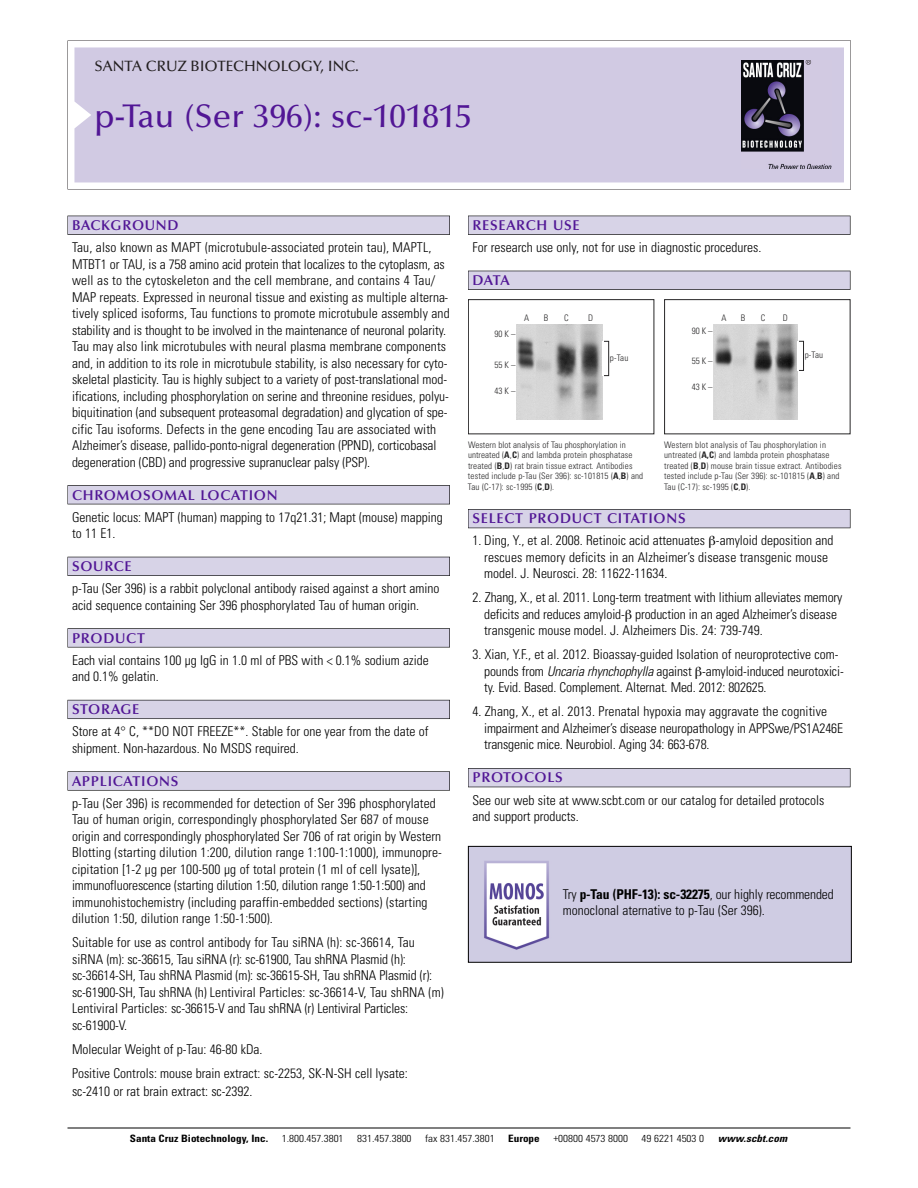
<style>
.page{position:relative;width:918px;height:1188px;background:#fff}
.page>*{position:absolute;margin:0;border:0;box-sizing:border-box;transform-origin:0 0}
.t1{font:500 33px "Optima";color:#511695}
.t2{font:500 15px "Optima";color:#231f20}
.t3{font:600 14.25px "Optima";letter-spacing:.05em;color:#511695}
.t4{font:300 condensed 13.5px/16.5px "Univers";color:#000}
.t5{font:300 condensed 10.2px "Univers";color:#000;scale:1.1 1}
.t6{font:700 condensed 10.2px "Univers";color:#000;scale:1.1 1}
.t7{font:italic 700 condensed 10.2px "Univers";letter-spacing:.005em;color:#000;scale:1.1 1}
.t8{font:9px/10.5px "Univers Condensed Light+BMKZDM";letter-spacing:.015em;color:#272627}
.t9{font:9px/10.5px "Univers Condensed Light+CHBYNH";letter-spacing:.015em;color:#272627}
.s1{font-family:"Univers Condensed Bold+LQKOXQ"}
.s2{font-family:"Univers Condensed Bold+LUINPA"}
.s3{font-style:italic}
.s4{font-weight:700}
</style>
<div class="page">
<svg style="left:68px;top:40px;width:783px;height:149px"></svg>
<div style="left:74px;top:47px;width:770px;height:135px;background:#d1cae3"></div>
<img style="left:741px;top:60px;width:90px;height:108px">
<div style="left:68px;top:216px;width:382px;height:19px;background:#525155"></div>
<div style="left:68px;top:216px;width:381px;height:18px;background:#d7d3e7"></div>
<div style="left:68px;top:485px;width:382px;height:19px;background:#525155"></div>
<div style="left:68px;top:486px;width:381px;height:18px;background:#d7d3e7"></div>
<div style="left:68px;top:557px;width:382px;height:19px;background:#525158"></div>
<div style="left:68px;top:557px;width:381px;height:18px;background:#d7d3e7"></div>
<div style="left:68px;top:628px;width:382px;height:19px;background:#575759"></div>
<div style="left:68px;top:629px;width:381px;height:18px;background:#d7d3e7"></div>
<div style="left:68px;top:700px;width:382px;height:19px;background:#5b5a62"></div>
<div style="left:68px;top:700px;width:381px;height:18px;background:#d7d3e7"></div>
<div style="left:68px;top:771px;width:382px;height:20px;background:#626263"></div>
<div style="left:68px;top:772px;width:381px;height:18px;background:#d7d3e7"></div>
<div style="left:468px;top:216px;width:382px;height:19px;background:#525155"></div>
<div style="left:468px;top:216px;width:382px;height:18px;background:#d7d3e7"></div>
<div style="left:468px;top:271px;width:382px;height:19px;background:#515055"></div>
<div style="left:468px;top:271px;width:382px;height:18px;background:#d7d3e7"></div>
<div style="left:468px;top:509px;width:382px;height:19px;background:#535259"></div>
<div style="left:468px;top:510px;width:382px;height:18px;background:#d7d3e7"></div>
<div style="left:468px;top:768px;width:382px;height:19px;background:#525158"></div>
<div style="left:468px;top:769px;width:382px;height:18px;background:#d7d3e7"></div>
<hr style="left:68px;top:1128px;width:782px;height:1px;background:#000">
<div style="left:468px;top:299px;width:186px;height:135px;border:1px solid #272627"></div>
<img style="left:517px;top:325px;width:85px;height:95px">
<div style="left:604px;top:341px;width:5px;height:35px;border:1px solid #272627"></div>
<div style="left:664px;top:299px;width:186px;height:135px;border:1px solid #272627"></div>
<img style="left:714px;top:325px;width:83px;height:95px">
<div style="left:799px;top:341px;width:5px;height:30px;border:1px solid #272627"></div>
<img style="left:470px;top:848px;width:380px;height:113px">
<div style="left:468px;top:846px;width:384px;height:117px;border:1px solid #000"></div>
<p class="t2" style="left:94px;top:61px;width:266px">SANTA CRUZ BIOTECHNOLOGY, INC.</p>
<h1 class="t1" style="left:94px;top:103px;width:379px">p-Tau (Ser 396): sc-101815</h1>
<p class="t3" style="left:72px;top:219px;width:108px">BACKGROUND</p>
<p class="t4" style="left:72px;top:240px;width:379px">Tau, also known as MAPT (microtubule-associated protein tau), MAPTL, MTBT1 or TAU, is a 758 amino acid protein that localizes to the cytoplasm, as well as to the cytoskeleton and the cell membrane, and contains 4 Tau/ MAP repeats. Expressed in neuronal tissue and existing as multiple alterna&shy;tively spliced isoforms, Tau functions to promote microtubule assembly and stability and is thought to be involved in the maintenance of neuronal polarity.<br>Tau may also link microtubules with neural plasma membrane components and, in addition to its role in microtubule stability, is also necessary for cyto&shy;skeletal plasticity. Tau is highly subject to a variety of post-translational mod&shy;ifications, including phosphorylation on serine and threonine residues, polyu&shy;biquitination (and subsequent proteasomal degradation) and glycation of spe&shy;cific Tau isoforms. Defects in the gene encoding Tau are associated with Alzheimer’s disease, pallido-ponto-nigral degeneration (PPND), corticobasal degeneration (CBD) and progressive supranuclear palsy (PSP).</p>
<p class="t3" style="left:72px;top:489px;width:207px">CHROMOSOMAL LOCATION</p>
<p class="t4" style="left:72px;top:510px;width:372px">Genetic locus: MAPT (human) mapping to 17q21.31; Mapt (mouse) mapping to 11 E1.</p>
<p class="t3" style="left:72px;top:561px;width:61px">SOURCE</p>
<p class="t4" style="left:72px;top:581px;width:369px">p-Tau (Ser 396) is a rabbit polyclonal antibody raised against a short amino acid sequence containing Ser 396 phosphorylated Tau of human origin.</p>
<p class="t3" style="left:72px;top:632px;width:74px">PRODUCT</p>
<p class="t4" style="left:72px;top:653px;width:358px">Each vial contains 100 µg IgG in 1.0 ml of PBS with &lt; 0.1% sodium azide and 0.1% gelatin.</p>
<p class="t3" style="left:72px;top:704px;width:69px">STORAGE</p>
<p class="t4" style="left:72px;top:724px;width:358px">Store at 4° C, **DO NOT FREEZE**. Stable for one year from the date of shipment. Non-hazardous. No MSDS required.</p>
<p class="t3" style="left:72px;top:775px;width:108px">APPLICATIONS</p>
<p class="t4" style="left:72px;top:796px;width:371px">p-Tau (Ser 396) is recommended for detection of Ser 396 phosphorylated Tau of human origin, correspondingly phosphorylated Ser 687 of mouse origin and correspondingly phosphorylated Ser 706 of rat origin by Western Blotting (starting dilution 1:200, dilution range 1:100-1:1000), immunopre&shy;cipitation [1-2 µg per 100-500 µg of total protein (1 ml of cell lysate)], immunofluorescence (starting dilution 1:50, dilution range 1:50-1:500) and immunohistochemistry (including paraffin-embedded sections) (starting dilution 1:50, dilution range 1:50-1:500).</p>
<p class="t4" style="left:72px;top:935px;width:373px">Suitable for use as control antibody for Tau siRNA (h): sc-36614, Tau siRNA (m): sc-36615, Tau siRNA (r): sc-61900, Tau shRNA Plasmid (h): sc-36614-SH, Tau shRNA Plasmid (m): sc-36615-SH, Tau shRNA Plasmid (r): sc-61900-SH, Tau shRNA (h) Lentiviral Particles: sc-36614-V, Tau shRNA (m)<br>Lentiviral Particles: sc-36615-V and Tau shRNA (r) Lentiviral Particles: sc-61900-V.</p>
<p class="t4" style="left:72px;top:1038px;width:337px;line-height:24.6px">Molecular Weight of p-Tau: 46-80 kDa.<br>Positive Controls: mouse brain extract: sc-2253, SK-N-SH cell lysate:</p>
<p class="t4" style="left:72px;top:1084px;width:182px">sc-2410 or rat brain extract: sc-2392.</p>
<p class="t3" style="left:473px;top:219px;width:109px">RESEARCH USE</p>
<p class="t4" style="left:473px;top:240px;width:290px">For research use only, not for use in diagnostic procedures.</p>
<p class="t3" style="left:473px;top:275px;width:39px">DATA</p>
<p class="t9" style="left:524px;top:314px;width:7px">A</p>
<p class="t9" style="left:544px;top:314px;width:6px">B</p>
<p class="t9" style="left:564px;top:314px;width:6px">C</p>
<p class="t9" style="left:588px;top:314px;width:7px">D</p>
<p class="t8" style="left:721px;top:314px;width:7px">A</p>
<p class="t8" style="left:741px;top:314px;width:6px">B</p>
<p class="t8" style="left:761px;top:314px;width:6px">C</p>
<p class="t8" style="left:783px;top:314px;width:7px">D</p>
<p class="t9" style="left:495px;top:329px;width:22px">90K–</p>
<p class="t9" style="left:495px;top:360px;width:22px">55K–</p>
<p class="t9" style="left:495px;top:387px;width:22px">43K–</p>
<p class="t9" style="left:610px;top:353px;width:20px">p-Tau</p>
<p class="t8" style="left:692px;top:326px;width:22px">90K–</p>
<p class="t8" style="left:692px;top:356px;width:22px">55K–</p>
<p class="t8" style="left:692px;top:383px;width:22px">43K–</p>
<p class="t8" style="left:805px;top:350px;width:20px">p-Tau</p>
<p class="t9" style="left:468px;top:440px;width:177px">Western blot analysis of Tau phosphorylation in untreated (<span class="s1">A</span>,<span class="s1">C</span>) and lambda protein phosphatase treated (<span class="s1">B</span>,<span class="s1">D</span>) rat brain tissue extract. Antibodies tested include p-Tau (Ser 396): sc-101815 (<span class="s1">A</span>,<span class="s1">B</span>) and Tau (C-17): sc-1995 (<span class="s1">C</span>,<span class="s1">D</span>).</p>
<p class="t8" style="left:664px;top:440px;width:179px">Western blot analysis of Tau phosphorylation in untreated (<span class="s2">A,C</span>) and lambda protein phosphatase treated (<span class="s2">B</span>,<span class="s2">D</span>) mouse brain tissue extract. Antibodies tested include p-Tau (Ser 396): sc-101815 (<span class="s2">A</span>,<span class="s2">B</span>) and Tau (C-17): sc-1995 (<span class="s2">C</span>,<span class="s2">D</span>).</p>
<p class="t3" style="left:473px;top:513px;width:215px">SELECT PRODUCT CITATIONS</p>
<p class="t4" style="left:484px;top:534px;width:351px;text-indent:-12px">1. Ding, Y., et al. 2008. Retinoic acid attenuates -amyloid deposition and rescues memory deficits in an Alzheimer’s disease transgenic mouse model. J. Neurosci. 28: 11622-11634.</p>
<p class="t4" style="left:484px;top:591px;width:360px;text-indent:-12px">2. Zhang, X., et al. 2011. Long-term treatment with lithium alleviates memory deficits and reduces amyloid- production in an aged Alzheimer’s disease transgenic mouse model. J. Alzheimers Dis. 24: 739-749.</p>
<p class="t4" style="left:484px;top:648px;width:361px;text-indent:-12px">3. Xian, Y.F., et al. 2012. Bioassay-guided Isolation of neuroprotective com&shy;pounds from <span class="s3">Uncaria rhynchophylla</span> against -amyloid-induced neurotoxici&shy;ty. Evid. Based. Complement. Alternat. Med. 2012: 802625.</p>
<p class="t4" style="left:484px;top:705px;width:360px;text-indent:-12px">4. Zhang, X., et al. 2013. Prenatal hypoxia may aggravate the cognitive impairment and Alzheimer’s disease neuropathology in APPSwe/PS1A246E transgenic mice. Neurobiol. Aging 34: 663-678.</p>
<p class="t3" style="left:473px;top:772px;width:92px">PROTOCOLS</p>
<p class="t4" style="left:473px;top:793px;width:353px">See our web site at www.scbt.com or our catalog for detailed protocols and support products.</p>
<p class="t4" style="left:563px;top:887px;width:273px">Try <span class="s4">p-Tau (PHF-13): sc-32275</span>, our highly recommended monoclonal aternative to p-Tau (Ser 396).</p>
<p class="t6" style="left:130px;top:1135px;width:127px">Santa Cruz Biotechnology, Inc.</p>
<p class="t5" style="left:282px;top:1135px;width:58px">1.800.457.3801</p>
<p class="t5" style="left:357px;top:1135px;width:51px">831.457.3800</p>
<p class="t5" style="left:425px;top:1135px;width:65px">fax 831.457.3801</p>
<p class="t6" style="left:508px;top:1135px;width:30px">Europe</p>
<p class="t5" style="left:553px;top:1135px;width:69px">+00800 4573 8000</p>
<p class="t5" style="left:642px;top:1135px;width:58px">49 6221 4503 0</p>
<p class="t7" style="left:718px;top:1135px;width:64px">www.scbt.com</p>
</div>
